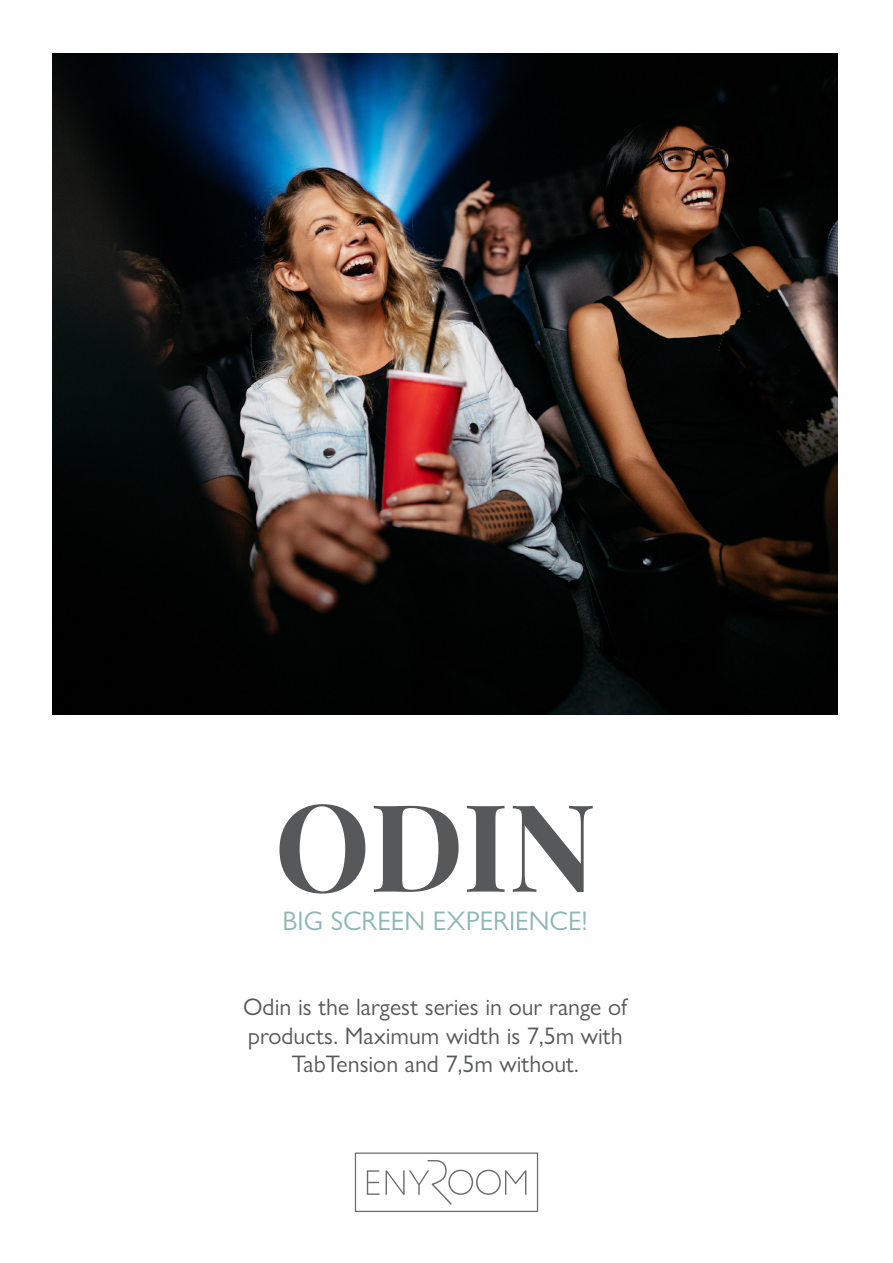
<style>
.page{position:relative;width:893px;height:1263px;background:#fff}
.page>*{position:absolute;margin:0;border:0;box-sizing:border-box;transform-origin:0 0}
.Product_name{font:700 121.5px "Playfair Display";color:#57585a}
.t1{font:27px "Gill Sans Nova";color:#8eb7b3}
.t2{font:24px "Gill Sans Nova";color:#57585a}
</style>
<div class="page">
<img style="left:52px;top:53px;width:785px;height:662px">
<svg style="left:355px;top:1152px;width:183px;height:60px"></svg>
<p class="Product_name" style="left:274px;top:751px;width:323px">ODIN</p>
<p class="t1" style="left:283px;top:904px;width:307px">BIG SCREEN EXPERIENCE!</p>
<p class="t2" style="left:243px;top:992px;width:386px">Odin is the largest series in our range of</p>
<p class="t2" style="left:248px;top:1021px;width:376px">products. Maximum width is 7,5m with</p>
<p class="t2" style="left:292px;top:1049px;width:289px">TabTension and 7,5m without.</p>
</div>
